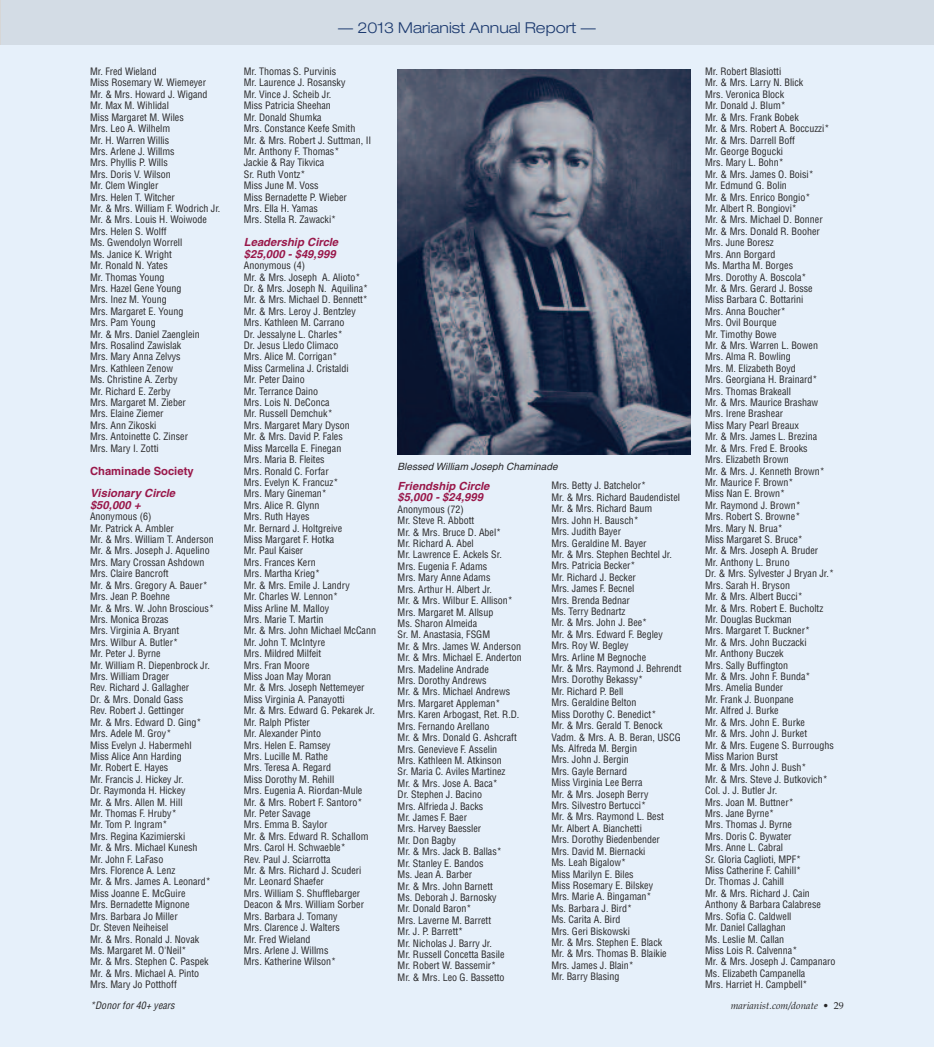
<style>
.page{position:relative;width:934px;height:1047px;background:#fff}
.page>*{position:absolute;margin:0;border:0;box-sizing:border-box;transform-origin:0 0}
.t1{font:300 expanded 15px "Helvetica Neue";color:#1c3a6f}
.t2{font:italic 700 11.25px/11.4px "Helvetica";letter-spacing:.005em;color:#99184a}
.t3{font:700 11.25px "Helvetica";color:#99184a}
.t4{font:condensed 10px/11.4px "Helvetica";color:#272627}
.t5{font:italic 10px "Helvetica";letter-spacing:.005em;color:#272627}
.t6{font:italic 10px "Palatino";color:#272627}
.t7{font:italic condensed 10px "Helvetica";letter-spacing:.005em;color:#272627}
.s1{font-style:normal}
</style>
<div class="page">
<div style="left:0;top:0;width:934px;height:1046px;background:#e6f0fa"></div>
<div style="left:0;top:0;width:934px;height:45px;background:#d3dce5"></div>
<img style="left:397px;top:70px;width:293px;height:384px">
<p class="t4" style="left:90px;top:66px;width:132px">Mr. Fred Wieland<br>Miss Rosemary W. Wiemeyer<br>Mr. &amp; Mrs. Howard J. Wigand<br>Mr. Max M. Wihlidal<br>Miss Margaret M. Wiles<br>Mrs. Leo A. Wilhelm<br>Mr. H. Warren Willis<br>Mrs. Arlene J. Willms<br>Mrs. Phyllis P. Wills<br>Mrs. Doris V. Wilson<br>Mr. Clem Wingler<br>Mrs. Helen T. Witcher<br>Mr. &amp; Mrs. William F. Wodrich Jr.<br>Mr. &amp; Mrs. Louis H. Woiwode<br>Mrs. Helen S. Wolff<br>Ms. Gwendolyn Worrell<br>Ms. Janice K. Wright<br>Mr. Ronald N. Yates<br>Mr. Thomas Young<br>Mrs. Hazel Gene Young<br>Mrs. Inez M. Young<br>Mrs. Margaret E. Young<br>Mrs. Pam Young<br>Mr. &amp; Mrs. Daniel Zaenglein<br>Mrs. Rosalind Zawislak<br>Mrs. Mary Anna Zelvys<br>Mrs. Kathleen Zenow<br>Ms. Christine A. Zerby<br>Mr. Richard E. Zerby<br>Mrs. Margaret M. Zieber<br>Mrs. Elaine Ziemer<br>Mrs. Ann Zikoski<br>Mrs. Antoinette C. Zinser<br>Mrs. Mary I. Zotti</p>
<p class="t3" style="left:90px;top:466px;width:105px">Chaminade Society</p>
<p class="t2" style="left:90px;top:488px;width:87px">Visionary Circle $50,000 +</p>
<p class="t4" style="left:90px;top:511px;width:125px">Anonymous (6)<br>Mr. Patrick A. Ambler<br>Mr. &amp; Mrs. William T. Anderson<br>Mr. &amp; Mrs. Joseph J. Aquelino<br>Mrs. Mary Crossan Ashdown<br>Mrs. Claire Bancroft<br>Mr. &amp; Mrs. Gregory A. Bauer*<br>Mrs. Jean P. Boehne<br>Mr. &amp; Mrs. W. John Broscious*<br>Mrs. Monica Brozas<br>Mrs. Virginia A. Bryant<br>Mrs. Wilbur A. Butler*<br>Mr. Peter J. Byrne<br>Mr. William R. Diepenbrock Jr.<br>Mrs. William Drager<br>Rev. Richard J. Gallagher<br>Dr. &amp; Mrs. Donald Gass<br>Rev. Robert J. Gettinger<br>Mr. &amp; Mrs. Edward D. Ging*<br>Mrs. Adele M. Groy*<br>Miss Evelyn J. Habermehl<br>Miss Alice Ann Harding<br>Mr. Robert E. Hayes<br>Mr. Francis J. Hickey Jr.<br>Dr. Raymonda H. Hickey<br>Mr. &amp; Mrs. Allen M. Hill<br>Mr. Thomas F. Hruby*<br>Mr. Tom P. Ingram*<br>Mrs. Regina Kazimierski<br>Mr. &amp; Mrs. Michael Kunesh<br>Mr. John F. LaFaso<br>Mrs. Florence A. Lenz<br>Mr. &amp; Mrs. James A. Leonard*<br>Miss Joanne E. McGuire<br>Mrs. Bernadette Mignone<br>Mrs. Barbara Jo Miller<br>Dr. Steven Neiheisel<br>Mr. &amp; Mrs. Ronald J. Novak<br>Ms. Margaret M. O'Neil*<br>Mr. &amp; Mrs. Stephen C. Paspek<br>Mr. &amp; Mrs. Michael A. Pinto<br>Mrs. Mary Jo Potthoff</p>
<p class="t7" style="left:90px;top:1001px;width:86px">*Donor for 40+ years</p>
<h1 class="t1" style="left:338px;top:23px;width:259px">— 2013 Marianist Annual Report —</h1>
<p class="t4" style="left:244px;top:66px;width:129px">Mr. Thomas S. Purvinis<br>Mr. Laurence J. Rosansky<br>Mr. Vince J. Scheib Jr.<br>Miss Patricia Sheehan<br>Mr. Donald Shumka<br>Mrs. Constance Keefe Smith<br>Mr. &amp; Mrs. Robert J. Suttman, II<br>Mr. Anthony F. Thomas*<br>Jackie &amp; Ray Tikvica<br>Sr. Ruth Vontz*<br>Miss June M. Voss<br>Miss Bernadette P. Wieber<br>Mrs. Ella H. Yamas<br>Mrs. Stella R. Zawacki*</p>
<p class="t2" style="left:244px;top:238px;width:96px">Leadership Circle $25,000 - $49,999</p>
<p class="t4" style="left:244px;top:260px;width:134px">Anonymous (4)<br>Mr. &amp; Mrs. Joseph A. Alioto*<br>Dr. &amp; Mrs. Joseph N. Aquilina*<br>Mr. &amp; Mrs. Michael D. Bennett*<br>Mr. &amp; Mrs. Leroy J. Bentzley<br>Mrs. Kathleen M. Carrano<br>Dr. Jessalyne L. Charles*<br>Dr. Jesus Lledo Climaco<br>Mrs. Alice M. Corrigan*<br>Miss Carmelina J. Cristaldi<br>Mr. Peter Daino<br>Mr. Terrance Daino<br>Mrs. Lois N. DeConca<br>Mr. Russell Demchuk*<br>Mrs. Margaret Mary Dyson<br>Mr. &amp; Mrs. David P. Fales<br>Miss Marcella E. Finegan<br>Mrs. Maria B. Fleites<br>Mrs. Ronald C. Forfar<br>Mrs. Evelyn K. Francuz*<br>Mrs. Mary Gineman*<br>Mrs. Alice R. Glynn<br>Mrs. Ruth Hayes<br>Mr. Bernard J. Holtgreive<br>Miss Margaret F. Hotka<br>Mr. Paul Kaiser<br>Mrs. Frances Kern<br>Mrs. Martha Krieg*<br>Mr. &amp; Mrs. Emile J. Landry<br>Mr. Charles W. Lennon*<br>Miss Arline M. Malloy<br>Mrs. Marie T. Martin<br>Mr. &amp; Mrs. John Michael McCann<br>Mr. John T. McIntyre<br>Mrs. Mildred Milfeit<br>Mrs. Fran Moore<br>Miss Joan May Moran<br>Mr. &amp; Mrs. Joseph Nettemeyer<br>Miss Virginia A. Panayotti<br>Mr. &amp; Mrs. Edward G. Pekarek Jr.<br>Mr. Ralph Pfister<br>Mr. Alexander Pinto<br>Mrs. Helen E. Ramsey<br>Mrs. Lucille M. Rathe<br>Mrs. Teresa A. Regard<br>Miss Dorothy M. Rehill<br>Mrs. Eugenia A. Riordan-Mule<br>Mr. &amp; Mrs. Robert F. Santoro*<br>Mr. Peter Savage<br>Mrs. Emma B. Saylor<br>Mr. &amp; Mrs. Edward R. Schallom<br>Mrs. Carol H. Schwaeble*<br>Rev. Paul J. Sciarrotta<br>Mr. &amp; Mrs. Richard J. Scuderi<br>Mr. Leonard Shaefer<br>Mrs. William S. Shufflebarger<br>Deacon &amp; Mrs. William Sorber<br>Mrs. Barbara J. Tomany<br>Mrs. Clarence J. Walters<br>Mr. Fred Wieland<br>Mrs. Arlene J. Willms<br>Mrs. Katherine Wilson*</p>
<p class="t5" style="left:397px;top:462px;width:161px">Blessed William Joseph Chaminade</p>
<p class="t2" style="left:398px;top:481px;width:93px">Friendship Circle $5,000 - $24,999</p>
<p class="t4" style="left:397px;top:504px;width:126px">Anonymous (72)<br>Mr. Steve R. Abbott<br>Mr. &amp; Mrs. Bruce D. Abel*<br>Mr. Richard A. Abel<br>Mr. Lawrence E. Ackels Sr.<br>Mrs. Eugenia F. Adams<br>Mrs. Mary Anne Adams<br>Mrs. Arthur H. Albert Jr.<br>Mr. &amp; Mrs. Wilbur E. Allison*<br>Mrs. Margaret M. Allsup<br>Ms. Sharon Almeida<br>Sr. M. Anastasia, FSGM<br>Mr. &amp; Mrs. James W. Anderson<br>Mr. &amp; Mrs. Michael E. Anderton<br>Mrs. Madeline Andrade<br>Mrs. Dorothy Andrews<br>Mr. &amp; Mrs. Michael Andrews<br>Mrs. Margaret Appleman*<br>Mrs. Karen Arbogast, Ret. R.D.<br>Mrs. Fernando Arellano<br>Mr. &amp; Mrs. Donald G. Ashcraft<br>Mrs. Genevieve F. Asselin<br>Mrs. Kathleen M. Atkinson<br>Sr. Maria C. Aviles Martinez<br>Mr. &amp; Mrs. Jose A. Baca*<br>Dr. Stephen J. Bacino<br>Mrs. Alfrieda J. Backs<br>Mr. James F. Baer<br>Mrs. Harvey Baessler<br>Mr. Don Bagby<br>Mr. &amp; Mrs. Jack B. Ballas*<br>Mr. Stanley E. Bandos<br>Ms. Jean A. Barber<br>Mr. &amp; Mrs. John Barnett<br>Ms. Deborah J. Barnosky<br>Mr. Donald Baron*<br>Mrs. Laverne M. Barrett<br>Mr. J. P. Barrett*<br>Mr. Nicholas J. Barry Jr.<br>Mr. Russell Concetta Basile<br>Mr. Robert W. Bassemir*<br>Mr. &amp; Mrs. Leo G. Bassetto</p>
<p class="t4" style="left:551px;top:481px;width:132px">Mrs. Betty J. Batchelor*<br>Mr. &amp; Mrs. Richard Baudendistel<br>Mr. &amp; Mrs. Richard Baum<br>Mrs. John H. Bausch*<br>Mrs. Judith Bayer<br>Mrs. Geraldine M. Bayer<br>Mr. &amp; Mrs. Stephen Bechtel Jr.<br>Mrs. Patricia Becker*<br>Mr. Richard J. Becker<br>Mrs. James F. Becnel<br>Mrs. Brenda Bednar<br>Ms. Terry Bednartz<br>Mr. &amp; Mrs. John J. Bee*<br>Mr. &amp; Mrs. Edward F. Begley<br>Mrs. Roy W. Begley<br>Mrs. Arline M Begnoche<br>Mr. &amp; Mrs. Raymond J. Behrendt<br>Mrs. Dorothy Bekassy*<br>Mr. Richard P. Bell<br>Mrs. Geraldine Belton<br>Miss Dorothy C. Benedict*<br>Mr. &amp; Mrs. Gerald T. Benock<br>Vadm. &amp; Mrs. A. B. Beran, USCG<br>Ms. Alfreda M. Bergin<br>Mrs. John J. Bergin<br>Mrs. Gayle Bernard<br>Miss Virginia Lee Berra<br>Mr. &amp; Mrs. Joseph Berry<br>Mrs. Silvestro Bertucci*<br>Mr. &amp; Mrs. Raymond L. Best<br>Mr. Albert A. Bianchetti<br>Mrs. Dorothy Biedenbender<br>Mrs. David M. Biernacki<br>Ms. Leah Bigalow*<br>Miss Marilyn E. Biles<br>Miss Rosemary E. Bilskey<br>Mrs. Marie A. Bingaman*<br>Ms. Barbara J. Bird*<br>Ms. Carita A. Bird<br>Mrs. Geri Biskowski<br>Mr. &amp; Mrs. Stephen E. Black<br>Mr. &amp; Mrs. Thomas B. Blaikie<br>Mrs. James J. Blain*<br>Mr. Barry Blasing</p>
<p class="t4" style="left:705px;top:66px;width:132px">Mr. Robert Blasiotti<br>Mr. &amp; Mrs. Larry N. Blick<br>Mrs. Veronica Block<br>Mr. Donald J. Blum*<br>Mr. &amp; Mrs. Frank Bobek<br>Mr. &amp; Mrs. Robert A. Boccuzzi*<br>Mr. &amp; Mrs. Darrell Boff<br>Mr. George Bogucki<br>Mrs. Mary L. Bohn*<br>Mr. &amp; Mrs. James O. Boisi*<br>Mr. Edmund G. Bolin<br>Mr. &amp; Mrs. Enrico Bongio*<br>Mr. Albert R. Bongiovi*<br>Mr. &amp; Mrs. Michael D. Bonner<br>Mr. &amp; Mrs. Donald R. Booher<br>Mrs. June Boresz<br>Mrs. Ann Borgard<br>Ms. Martha M. Borges<br>Mrs. Dorothy A. Boscola*<br>Mr. &amp; Mrs. Gerard J. Bosse<br>Miss Barbara C. Bottarini<br>Mrs. Anna Boucher*<br>Mrs. Ovil Bourque<br>Mr. Timothy Bowe<br>Mr. &amp; Mrs. Warren L. Bowen<br>Mrs. Alma R. Bowling<br>Mrs. M. Elizabeth Boyd<br>Mrs. Georgiana H. Brainard*<br>Mrs. Thomas Brakeall<br>Mr. &amp; Mrs. Maurice Brashaw<br>Mrs. Irene Brashear<br>Miss Mary Pearl Breaux<br>Mr. &amp; Mrs. James L. Brezina<br>Mr. &amp; Mrs. Fred E. Brooks<br>Mrs. Elizabeth Brown<br>Mr. &amp; Mrs. J. Kenneth Brown*<br>Mr. Maurice F. Brown*<br>Miss Nan E. Brown*<br>Mr. Raymond J. Brown*<br>Mrs. Robert S. Browne*<br>Mrs. Mary N. Brua*<br>Miss Margaret S. Bruce*<br>Mr. &amp; Mrs. Joseph A. Bruder<br>Mr. Anthony L. Bruno<br>Dr. &amp; Mrs. Sylvester J Bryan Jr.*<br>Mrs. Sarah H. Bryson<br>Mr. &amp; Mrs. Albert Bucci*<br>Mr. &amp; Mrs. Robert E. Bucholtz<br>Mr. Douglas Buckman<br>Mrs. Margaret T. Buckner*<br>Mr. &amp; Mrs. John Buczacki<br>Mr. Anthony Buczek<br>Mrs. Sally Buffington<br>Mr. &amp; Mrs. John F. Bunda*<br>Mrs. Amelia Bunder<br>Mr. Frank J. Buonpane<br>Mr. Alfred J. Burke<br>Mr. &amp; Mrs. John E. Burke<br>Mr. &amp; Mrs. John J. Burket<br>Mr. &amp; Mrs. Eugene S. Burroughs<br>Miss Marion Burst<br>Mr. &amp; Mrs. John J. Bush*<br>Mr. &amp; Mrs. Steve J. Butkovich*<br>Col. J. J. Butler Jr.<br>Mrs. Joan M. Buttner*<br>Mrs. Jane Byrne*<br>Mrs. Thomas J. Byrne<br>Mrs. Doris C. Bywater<br>Mrs. Anne L. Cabral<br>Sr. Gloria Caglioti, MPF*<br>Miss Catherine F. Cahill*<br>Dr. Thomas J. Cahill<br>Mr. &amp; Mrs. Richard J. Cain<br>Anthony &amp; Barbara Calabrese<br>Mrs. Sofia C. Caldwell<br>Mr. Daniel Callaghan<br>Ms. Leslie M. Callan<br>Miss Lois R. Calvenna*<br>Mr. &amp; Mrs. Joseph J. Campanaro<br>Ms. Elizabeth Campanella<br>Mrs. Harriet H. Campbell*</p>
<p class="t6" style="left:730px;top:1001px;width:115px">marianist.com/donate <span class="s1">• 29</span></p>
</div>
